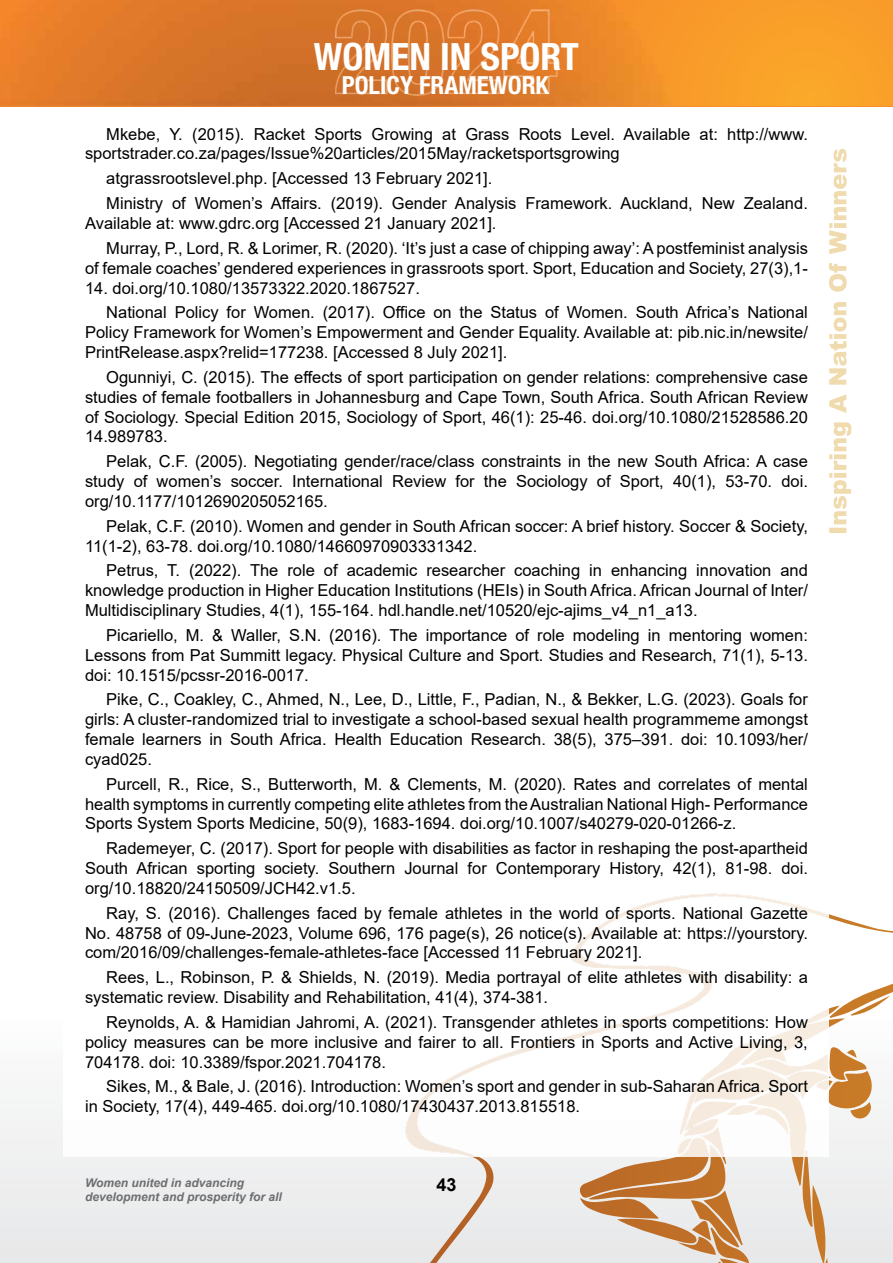
<style>
.page{position:relative;width:893px;height:1263px;background:#fff}
.page>*{position:absolute;margin:0;border:0;box-sizing:border-box;transform-origin:0 0}
.t1{font:700 condensed 37.65px "Helvetica Neue LT Std";color:#fff}
.t2{font:700 condensed 24.9px "Helvetica Neue LT Std";color:#fff}
.t3{font:700 18px "Arial";color:#000}
.t4{font:16.5px/19.8px "Arial";color:#000;text-align:justify}
.t5{font:italic 700 12px "Arial";color:#6d6e71}
</style>
<div class="page">
<svg style="left:403px;top:914px;width:490px;height:349px"></svg>
<img style="left:403px;top:893px;width:426px;height:264px">
<div style="left:677px;top:0;width:216px;height:106px;background:#f9a029"></div>
<img style="left:0;top:0;width:677px;height:106px">
<svg style="left:829px;top:149px;width:22px;height:384px"></svg>
<img style="left:335px;top:9px;width:223px;height:87px">
<h1 class="t1" style="left:314px;top:34px;width:267px">WOMEN IN SPORT</h1>
<h2 class="t2" style="left:342px;top:70px;width:209px">POLICY FRAMEWORK</h2>
<p class="t4" style="left:85px;top:124px;width:724px;text-indent:21px">Mkebe, Y. (2015). Racket Sports Growing at Grass Roots Level. Available at: http://www. sportstrader.co.za/pages/Issue%20articles/2015May/racketsportsgrowing</p>
<p class="t4" style="left:106px;top:166px;width:703px;line-height:24.9px">atgrassrootslevel.php. [Accessed 13 February 2021].<br>Ministry of Women’s Affairs. (2019). Gender Analysis Framework. Auckland, New Zealand.</p>
<p class="t4" style="left:106px;top:211px;width:703px;line-height:24.9px;text-indent:-21px">Available at: www.gdrc.org [Accessed 21 January 2021].<br>Murray, P., Lord, R. &amp; Lorimer, R. (2020). ‘It’s just a case of chipping away’: A postfeminist analysis</p>
<p class="t4" style="left:85px;top:258px;width:724px">of female coaches’ gendered experiences in grassroots sport. Sport, Education and Society, 27(3),1-</p>
<p class="t4" style="left:106px;top:275px;width:703px;line-height:24.9px;text-indent:-21px">14. doi.org/10.1080/13573322.2020.1867527.<br>National Policy for Women. (2017). Office on the Status of Women. South Africa’s National</p>
<p class="t4" style="left:85px;top:322px;width:724px">Policy Framework for Women’s Empowerment and Gender Equality. Available at: pib.nic.in/newsite/<br>PrintRelease.aspx?relid=177238. [Accessed 8 July 2021].</p>
<p class="t4" style="left:85px;top:367px;width:724px;text-indent:21px">Ogunniyi, C. (2015). The effects of sport participation on gender relations: comprehensive case studies of female footballers in Johannesburg and Cape Town, South Africa. South African Review of Sociology. Special Edition 2015, Sociology of Sport, 46(1): 25-46. doi.org/10.1080/21528586.20<br>14.989783.</p>
<p class="t4" style="left:85px;top:451px;width:724px;text-indent:21px">Pelak, C.F. (2005). Negotiating gender/race/class constraints in the new South Africa: A case study of women’s soccer. International Review for the Sociology of Sport, 40(1), 53-70. doi. org/10.1177/1012690205052165.</p>
<p class="t4" style="left:85px;top:516px;width:724px;text-indent:21px">Pelak, C.F. (2010). Women and gender in South African soccer: A brief history. Soccer &amp; Society,<br>11(1-2), 63-78. doi.org/10.1080/14660970903331342.</p>
<p class="t4" style="left:85px;top:561px;width:724px;text-indent:21px">Petrus, T. (2022). The role of academic researcher coaching in enhancing innovation and knowledge production in Higher Education Institutions (HEIs) in South Africa. African Journal of Inter/ Multidisciplinary Studies, 4(1), 155-164. hdl.handle.net/10520/ejc-ajims_v4_n1_a13.</p>
<p class="t4" style="left:85px;top:625px;width:724px;text-indent:21px">Picariello, M. &amp; Waller, S.N. (2016). The importance of role modeling in mentoring women:<br>Lessons from Pat Summitt legacy. Physical Culture and Sport. Studies and Research, 71(1), 5-13. doi: 10.1515/pcssr-2016-0017.</p>
<p class="t4" style="left:85px;top:690px;width:724px;text-indent:21px">Pike, C., Coakley, C., Ahmed, N., Lee, D., Little, F., Padian, N., &amp; Bekker, L.G. (2023). Goals for girls: A cluster-randomized trial to investigate a school-based sexual health programmeme amongst female learners in South Africa. Health Education Research. 38(5), 375–391. doi: 10.1093/her/ cyad025.</p>
<p class="t4" style="left:85px;top:774px;width:724px;text-indent:21px">Purcell, R., Rice, S., Butterworth, M. &amp; Clements, M. (2020). Rates and correlates of mental health symptoms in currently competing elite athletes from the Australian National High- Performance Sports System Sports Medicine, 50(9), 1683-1694. doi.org/10.1007/s40279-020-01266-z.</p>
<p class="t4" style="left:85px;top:838px;width:724px;text-indent:21px">Rademeyer, C. (2017). Sport for people with disabilities as factor in reshaping the post-apartheid South African sporting society. Southern Journal for Contemporary History, 42(1), 81-98. doi. org/10.18820/24150509/JCH42.v1.5.</p>
<p class="t4" style="left:85px;top:903px;width:724px;text-indent:21px">Ray, S. (2016). Challenges faced by female athletes in the world of sports. National Gazette No. 48758 of 09-June-2023, Volume 696, 176 page(s), 26 notice(s). Available at: https://yourstory. com/2016/09/challenges-female-athletes-face [Accessed 11 February 2021].</p>
<p class="t4" style="left:85px;top:967px;width:724px;text-indent:21px">Rees, L., Robinson, P. &amp; Shields, N. (2019). Media portrayal of elite athletes with disability: a systematic review. Disability and Rehabilitation, 41(4), 374-381.</p>
<p class="t4" style="left:85px;top:1012px;width:724px;text-indent:21px">Reynolds, A. &amp; Hamidian Jahromi, A. (2021). Transgender athletes in sports competitions: How policy measures can be more inclusive and fairer to all. Frontiers in Sports and Active Living, 3, 704178. doi: 10.3389/fspor.2021.704178.</p>
<p class="t4" style="left:85px;top:1077px;width:724px;text-indent:21px">Sikes, M., &amp; Bale, J. (2016). Introduction: Women’s sport and gender in sub-Saharan Africa. Sport in Society, 17(4), 449-465. doi.org/10.1080/17430437.2013.815518.</p>
<p class="t5" style="left:85px;top:1174px;width:161px">Women united in advancing</p>
<p class="t3" style="left:436px;top:1172px;width:22px">43</p>
<p class="t5" style="left:85px;top:1189px;width:198px">development and prosperity for all</p>
</div>
